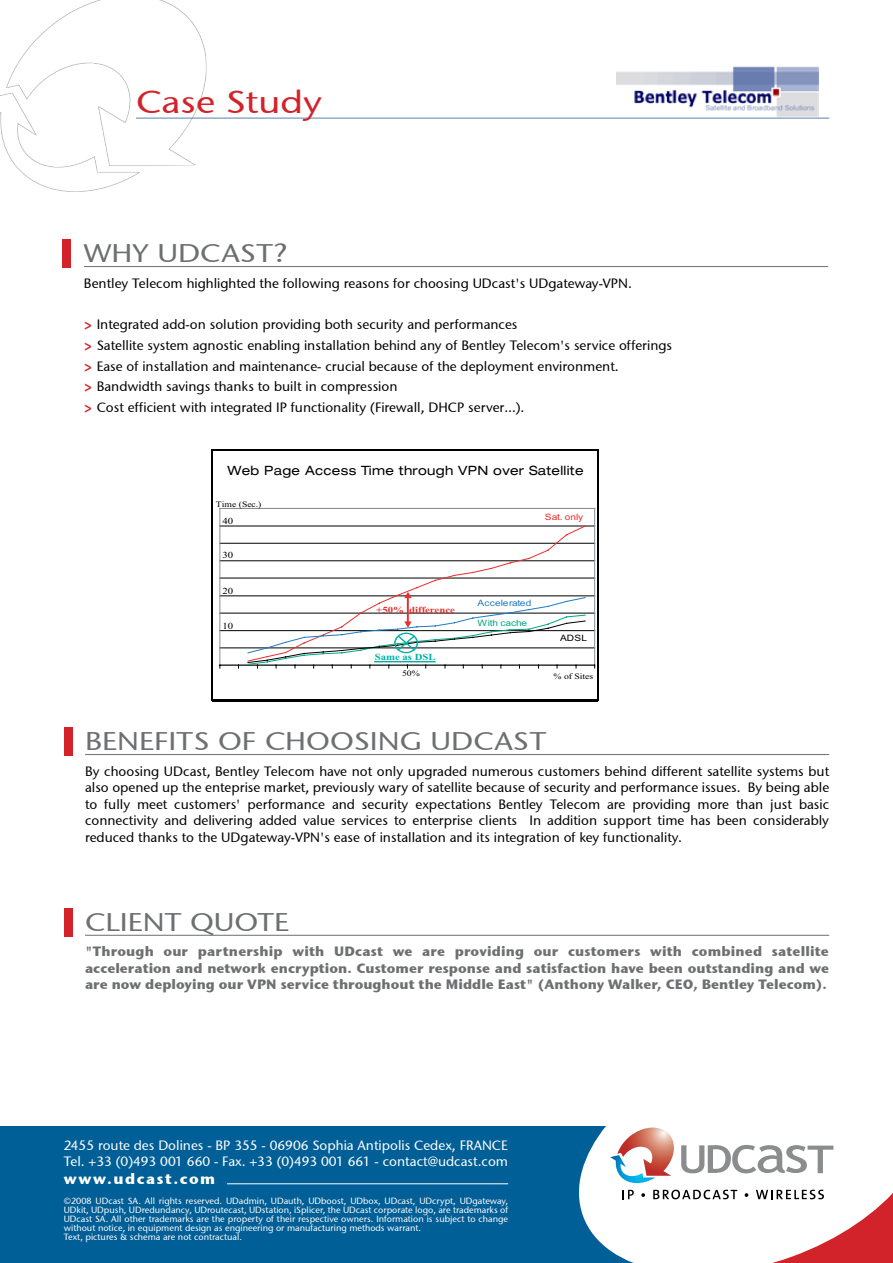
<style>
.page{position:relative;width:893px;height:1263px;background:#fff}
.page>*{position:absolute;margin:0;border:0;box-sizing:border-box;transform-origin:0 0}
.t1{font:31.95px "Stone Sans ITCTT Medium";color:#d2232a;scale:1.18 1}
.t2{font:25.5px "Stone Sans ITCTT Medium";color:#6d6f71;scale:1.18 1}
.t3{font:15px "Stone Sans ITCTT Bold";letter-spacing:.1em;color:#fff}
.t4{font:13.5px/20.7px "Stone Sans ITCTT Medium";color:#000}
.t5{font:13.5px/16.5px "Stone Sans ITCTT Bold";color:#6d6f71;text-align:justify}
.t6{font:13.5px/16.5px "Stone Sans ITCTT Medium";color:#fff}
.t7{font:expanded 12.75px "Helvetica Neue";letter-spacing:.025em;color:#000}
.t8{font:700 9.3px "Times New Roman";letter-spacing:-.005em;color:#eb2d2e;scale:1.16 1}
.t9{font:700 9.3px "Times New Roman";color:#00afa4;scale:1.16 1}
.t10{font:9.3px "Times New Roman";letter-spacing:.005em;color:#000;scale:1.16 1}
.t11{font:9px/9px "Stone Sans ITCTT Medium";color:#fff}
.t12{font:8.7px "Arial";letter-spacing:.005em;color:#217bc0;scale:1.16 1}
.t13{font:8.7px "Arial";letter-spacing:-.01em;color:#00a683;scale:1.16 1}
.t14{font:8.7px "Arial";letter-spacing:-.02em;color:#eb2d2e;scale:1.16 1}
.t15{font:8.7px "Arial";color:#000;scale:1.16 1}
.t16{font:8.4px "Times New Roman";letter-spacing:-.005em;color:#000;scale:1.16 1}
.s1{font-family:"Stone Sans OSITCTT Bold";color:#d2232a}
</style>
<div class="page">
<svg style="left:6px;top:0;width:123px;height:122px"></svg>
<div style="left:0;top:1127px;width:699px;height:136px;background:#005f96"></div>
<svg style="left:562px;top:1126px;width:331px;height:137px"></svg>
<hr style="left:136px;top:118px;width:693px;height:1px;background:#5b7fac">
<hr style="left:227px;top:1183px;width:281px;height:1px;background:#fff">
<svg style="left:610px;top:1127px;width:223px;height:72px"></svg>
<img style="left:617px;top:66px;width:201px;height:51px">
<hr style="left:84px;top:266px;width:744px;height:1px;background:#6d6f71">
<div style="left:63px;top:239px;width:8px;height:29px;background:#d2232a"></div>
<hr style="left:85px;top:754px;width:744px;height:1px;background:#6d6f71">
<div style="left:64px;top:727px;width:8px;height:28px;background:#d2232a"></div>
<hr style="left:85px;top:935px;width:744px;height:1px;background:#6d6f71">
<div style="left:64px;top:908px;width:8px;height:28px;background:#d2232a"></div>
<hr style="left:220px;top:648px;width:375px;height:1px;background:#000">
<hr style="left:220px;top:630px;width:375px;height:1px;background:#000">
<hr style="left:220px;top:613px;width:375px;height:1px;background:#000">
<hr style="left:220px;top:596px;width:375px;height:1px;background:#000">
<hr style="left:220px;top:578px;width:375px;height:1px;background:#000">
<hr style="left:220px;top:560px;width:375px;height:1px;background:#000">
<hr style="left:220px;top:543px;width:375px;height:1px;background:#000">
<hr style="left:220px;top:526px;width:375px;height:1px;background:#000">
<hr style="left:220px;top:508px;width:375px;height:1px;background:#899097">
<hr style="left:594px;top:508px;width:1px;height:157px;background:#899097">
<hr style="left:220px;top:508px;width:1px;height:157px;background:#899097">
<hr style="left:220px;top:665px;width:375px;height:1px;background:#000">
<svg style="left:247px;top:525px;width:339px;height:23px"></svg>
<svg style="left:247px;top:548px;width:339px;height:121px"></svg>
<hr style="left:375px;top:662px;width:60px;height:1px;background:#00afa4">
<hr style="left:375px;top:661px;width:60px;height:1px;background:#00afa4">
<hr style="left:212px;top:449px;width:385px;height:1px;background:#000">
<hr style="left:211px;top:450px;width:1px;height:250px;background:#000">
<hr style="left:597px;top:450px;width:1px;height:250px;background:#000">
<hr style="left:212px;top:701px;width:385px;height:1px;background:#000">
<hr style="left:212px;top:700px;width:385px;height:1px;background:#000">
<h1 class="t1" style="left:136px;top:83px;width:159px">Case Study</h1>
<h2 class="t2" style="left:84px;top:237px;width:80px">why udcast</h2>
<h2 class="t2" style="left:273px;top:237px;width:13px">?</h2>
<p class="t4" style="left:84px;top:272px;width:549px">Bentley Telecom highlighted the following reasons for choosing UDcast's UDgateway-VPN.</p>
<p class="t4" style="left:84px;top:314px;width:590px"><span class="s1">&gt;</span> Integrated add-on solution providing both security and performances<br><span class="s1">&gt;</span> Satellite system agnostic enabling installation behind any of Bentley Telecom's service offerings <span class="s1">&gt;</span> Ease of installation and maintenance- crucial because of the deployment environment.<br><span class="s1">&gt;</span> Bandwidth savings thanks to built in compression<br><span class="s1">&gt;</span> Cost efficient with integrated IP functionality (Firewall, DH CP server…).</p>
<p class="t7" style="left:228px;top:463px;width:357px">Web Page Access Time through VPN over Satellite</p>
<p class="t16" style="left:216px;top:499px;width:41px">Time (Sec.)</p>
<p class="t10" style="left:222px;top:515px;width:11px">40</p>
<p class="t10" style="left:222px;top:549px;width:11px">30</p>
<p class="t10" style="left:222px;top:585px;width:11px">20</p>
<p class="t10" style="left:222px;top:620px;width:11px">10</p>
<p class="t14" style="left:545px;top:511px;width:34px">Sat. only</p>
<p class="t8" style="left:376px;top:603px;width:69px">+50% difference</p>
<p class="t9" style="left:375px;top:651px;width:54px">Same as DSL</p>
<p class="t16" style="left:402px;top:668px;width:17px">50%</p>
<p class="t12" style="left:477px;top:598px;width:48px">Accelerated</p>
<p class="t13" style="left:477px;top:617px;width:44px">With cache</p>
<p class="t15" style="left:560px;top:633px;width:25px">ADSL</p>
<p class="t16" style="left:553px;top:670px;width:36px">% of Sites</p>
<h2 class="t2" style="left:85px;top:725px;width:71px">benefits</h2>
<h2 class="t2" style="left:218px;top:725px;width:198px">of choosing udcast</h2>
<p class="t4" style="left:85px;top:762px;width:746px;line-height:16.5px;text-align:justify">By choosing UDcast, Bentley Telecom have not only upgraded numerous customers behind different satellite systems but also opened up the enteprise market, previously wary of satellite because of security and performance issues. By being able to fully meet customers' performance and security expectations Bentley Telecom are providing more than just basic connectivity and delivering added value services to enterprise clients In addition support time has been considerably reduced thanks to the UDgateway-VPN's ease of installation and its integration of key functionality.</p>
<h2 class="t2" style="left:85px;top:906px;width:174px">client quote</h2>
<p class="t5" style="left:85px;top:943px;width:746px">"Through our partnership with UDcast we are providing our customers with combined satellite acceleration and network encryption. Customer response and satisfaction have been outstanding and we are now deploying our VPN service throughout the Middle East" (Anthony Walker, CEO, Bentley Telecom).</p>
<p class="t6" style="left:64px;top:1137px;width:446px">2455 route des Dolines - BP 355 - 06906 Sophia Antipolis Cedex, FRANCE<br>Tel. +33 (0)493 001 660 - Fax. +33 (0)493 001 661 - contact@udcast.com</p>
<p class="t3" style="left:64px;top:1169px;width:153px">www.udcast.com</p>
<p class="t11" style="left:64px;top:1196px;width:446px">©2008 UDcast SA. All rights reserved. UDadmin, UDauth, UDboost, UDbox, UDcast, UDcrypt, UDgateway, UDkit, UDpush, UDredundancy, UDroutecast, UDstation, iSplicer, the UDcast corporate logo, are trademarks of UDcast SA. All other trademarks are the property of their respective owners. Information is subject to change without notice, in equipment design as engineering or manufacturing methods warrant.<br>Text, pictures &amp; schema are not contractual.</p>
</div>
